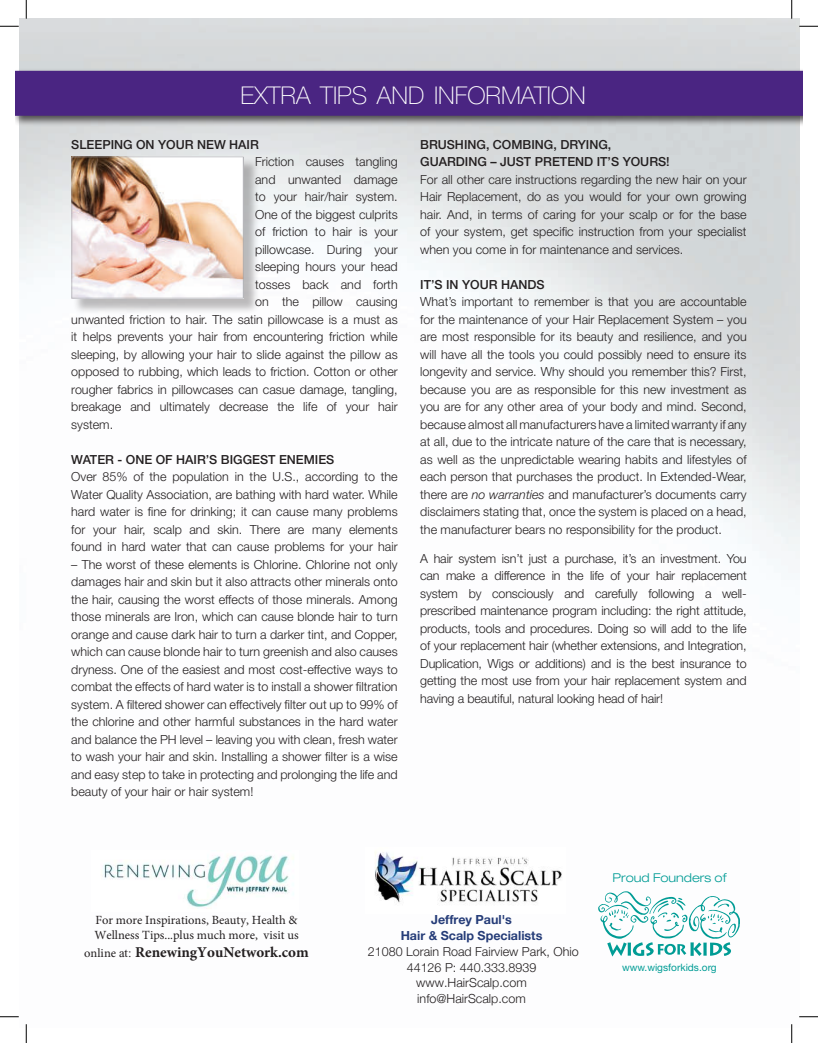
<style>
.page{position:relative;width:818px;height:1043px;background:#fff}
.page>*{position:absolute;margin:0;border:0;box-sizing:border-box;transform-origin:0 0}
.t1{font:100 24.5px "Helvetica Neue";color:#fff}
.t2{font:700 15px "Minion Pro";color:#231f20}
.t3{font:300 12.5px/17.5px "Helvetica Neue";color:#231f20;text-align:justify}
.t4{font:500 12.5px/17.5px "Helvetica Neue";color:#231f20}
.t5{font:12.5px/15px "Minion Pro";color:#231f20}
.t6{font:700 12.5px/15.9px "Helvetica Neue";color:#253c78;text-align:center}
.t7{font:300 expanded 12.12px "Helvetica Neue";color:#009c95}
.t8{font:10.12px "Helvetica Neue";color:#009c95}
.s1{font-style:italic}
.s2{font-weight:400;font-size:12.5px}
.s3{font-family:"Times New Roman";font-weight:400;font-size:12.5px}
</style>
<div class="page">
<div style="left:15px;top:68px;width:788px;height:59px;background:#231f20;opacity:.75"></div>
<div style="left:15px;top:71px;width:788px;height:45px;background:#4a2582"></div>
<hr style="left:19px;top:71px;width:781px;height:1px;background:#4a2582">
<hr style="left:19px;top:116px;width:781px;height:1px;background:#4a2582">
<svg style="left:598px;top:891px;width:142px;height:65px"></svg>
<div style="left:73px;top:158px;width:186px;height:156px;background:#231f20;opacity:.3"></div>
<img style="left:71px;top:156px;width:173px;height:143px">
<svg style="left:0;top:25px;width:19px;height:2px"></svg>
<svg style="left:799px;top:25px;width:19px;height:2px"></svg>
<svg style="left:0;top:1016px;width:19px;height:1px"></svg>
<svg style="left:799px;top:1016px;width:19px;height:1px"></svg>
<svg style="left:25px;top:0;width:2px;height:19px"></svg>
<svg style="left:25px;top:1024px;width:2px;height:18px"></svg>
<svg style="left:790px;top:0;width:2px;height:19px"></svg>
<svg style="left:791px;top:1024px;width:1px;height:18px"></svg>
<img style="left:100px;top:850px;width:195px;height:59px">
<img style="left:374px;top:847px;width:189px;height:59px">
<h1 class="t1" style="left:240px;top:81px;width:347px">EXTRA TIPS AND INFORMATION</h1>
<p class="t4" style="left:71px;top:135px;width:189px">SLEEPING ON YOUR NEW HAIR</p>
<p class="t3" style="left:255px;top:153px;width:144px">Friction causes tangling</p>
<p class="t3" style="left:255px;top:170px;width:144px">and unwanted damage</p>
<p class="t3" style="left:255px;top:188px;width:144px">to your hair/hair system.</p>
<p class="t3" style="left:255px;top:205px;width:144px">one of the biggest culprits</p>
<p class="t3" style="left:255px;top:223px;width:144px">of friction to hair is your</p>
<p class="t3" style="left:255px;top:240px;width:144px">pillowcase. During your</p>
<p class="t3" style="left:255px;top:258px;width:144px">sleeping hours your head</p>
<p class="t3" style="left:255px;top:275px;width:144px">tosses back and forth</p>
<p class="t3" style="left:255px;top:293px;width:144px">on the pillow causing</p>
<p class="t3" style="left:71px;top:310px;width:328px">unwanted friction to hair. The satin pillowcase is a must as</p>
<p class="t3" style="left:71px;top:328px;width:328px">it helps prevents your hair from encountering friction while</p>
<p class="t3" style="left:71px;top:345px;width:328px">sleeping, by allowing your hair to slide against the pillow as</p>
<p class="t3" style="left:71px;top:363px;width:328px">opposed to rubbing, which leads to friction. Cotton or other</p>
<p class="t3" style="left:71px;top:380px;width:328px">rougher fabrics in pillowcases can casue damage, tangling,</p>
<p class="t3" style="left:71px;top:398px;width:328px">breakage and ultimately decrease the life of your hair</p>
<p class="t3" style="left:71px;top:415px;width:43px">system.</p>
<p class="t4" style="left:71px;top:450px;width:264px">WATER - ONE OF HAIR’S BIGGEST ENEMIES</p>
<p class="t3" style="left:71px;top:468px;width:328px">over 85% of the population in the U.S., according to the Water Quality association, are bathing with hard water. While hard water is fine for drinking; it can cause many problems for your hair, scalp and skin. There are many elements found in hard water that can cause problems for your hair</p>
<p class="t3" style="left:71px;top:555px;width:328px">– The worst of these elements is Chlorine. Chlorine not only damages hair and skin but it also attracts other minerals onto the hair, causing the worst effects of those minerals. among those minerals are Iron, which can cause blonde hair to turn orange and cause dark hair to turn a darker tint, and Copper, which can cause blonde hair to turn greenish and also causes dryness. one of the easiest and most cost-effective ways to combat the effects of hard water is to install a shower filtration system. a filtered shower can effectively filter out up to 99% of the chlorine and other harmful substances in the hard water and balance the Ph level – leaving you with clean, fresh water to wash your hair and skin. Installing a shower filter is a wise and easy step to take in protecting and prolonging the life and beauty of your hair or hair system!</p>
<p class="t4" style="left:420px;top:135px;width:251px">BRUSHING, COMBING, DRYING,<br>GUARDING – JUST PRETEND IT’S YOURS!</p>
<p class="t3" style="left:420px;top:170px;width:328px">For all other care instructions regarding the new hair on your hair replacement, do as you would for your own growing hair. and, in terms of caring for your scalp or for the base of your system, get specific instruction from your specialist when you come in for maintenance and services.</p>
<p class="t4" style="left:420px;top:275px;width:126px">IT’S IN YOUR HANDS</p>
<p class="t3" style="left:420px;top:293px;width:328px">What’s important to remember is that you are accountable for the maintenance of your hair replacement System – you are most responsible for its beauty and resilience, and you will have all the tools you could possibly need to ensure its longevity and service. Why should you remember this? First, because you are as responsible for this new investment as you are for any other area of your body and mind. Second, because almost all manufacturers have a limited warranty if any at all, due to the intricate nature of the care that is necessary, as well as the unpredictable wearing habits and lifestyles of each person that purchases the product. In extended-Wear, there are <span class="s1">no warranties</span> and manufacturer’s documents carry disclaimers stating that, once the system is placed on a head, the manufacturer bears no responsibility for the product.</p>
<p class="t3" style="left:420px;top:549px;width:328px">a hair system isn’t just a purchase, it’s an investment. You can make a difference in the life of your hair replacement system by consciously and carefully following a well&shy;prescribed maintenance program including: the right attitude, products, tools and procedures. Doing so will add to the life of your replacement hair (whether extensions, and Integration, Duplication, Wigs or additions) and is the best insurance to getting the most use from your hair replacement system and having a beautiful, natural looking head of hair!</p>
<p class="t5" style="left:94px;top:912px;width:206px">For more Inspirations, Beauty, Health &amp;<br>Wellness Tips...plus much more, visit us</p>
<p class="t2" style="left:84px;top:941px;width:226px"><span class="s2">online</span> <span class="s3">at:</span> RenewingYouNetwork.com</p>
<p class="t6" style="left:400px;top:911px;width:143px">Jeffrey Paul's<br>Hair &amp; Scalp Specialists</p>
<p class="t3" style="left:368px;top:943px;width:212px;line-height:15.9px;text-align:center">21080 Lorain road Fairview Park, ohio<br>44126 P: 440.333.8939 www.HairScalp.com info@HairScalp.com</p>
<p class="t7" style="left:612px;top:870px;width:115px">Proud Founders of</p>
<p class="t8" style="left:622px;top:961px;width:96px">www.wigsforkids.org</p>
</div>
